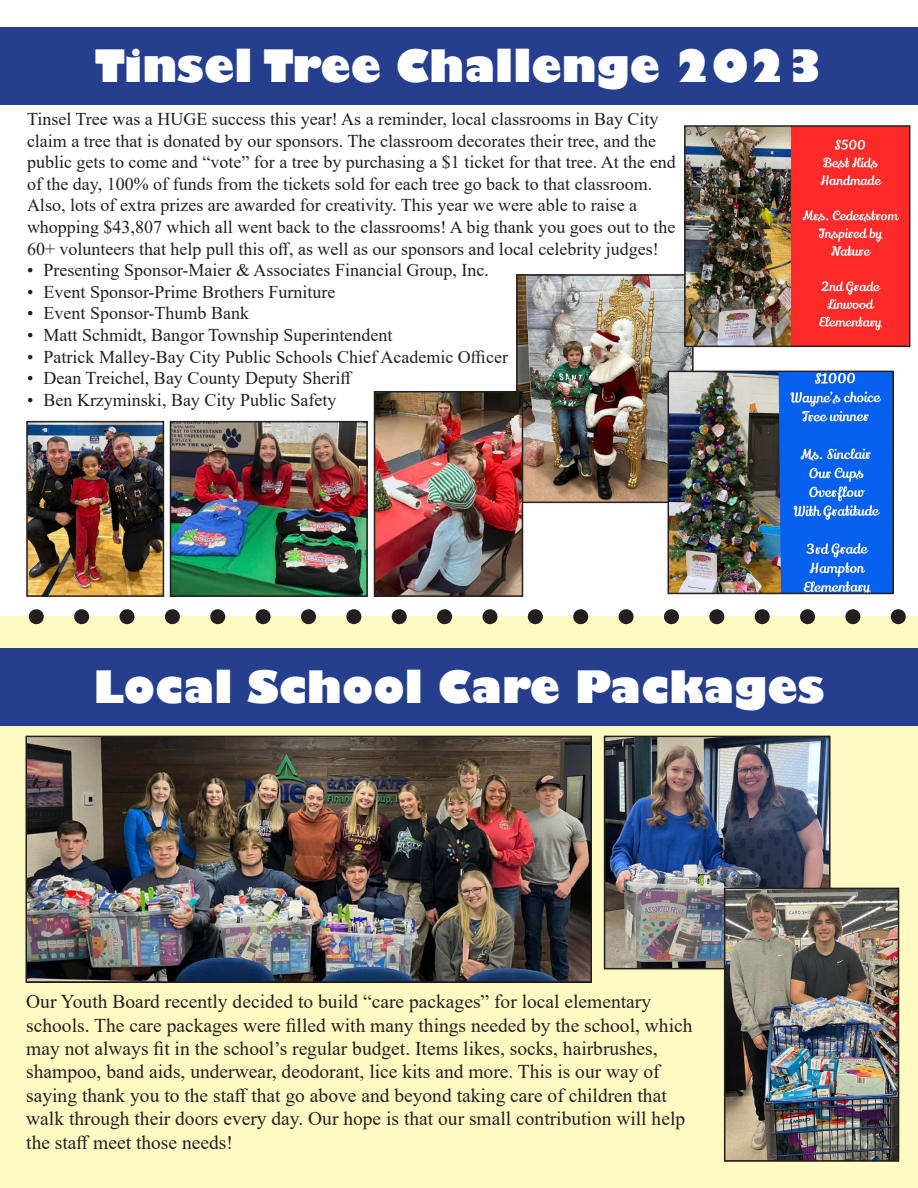
<style>
.page{position:relative;width:918px;height:1188px;background:#fff}
.page>*{position:absolute;margin:0;border:0;box-sizing:border-box;transform-origin:0 0}
.t1{font:800 43.5px "Gill Sans";color:#fff}
.t2{font:19.5px/23.4px "Times New Roman";color:#231f20}
.t3{font:18px/21.6px "Times New Roman";color:#231f20}
</style>
<div class="page">
<div style="left:0;top:617px;width:918px;height:571px;background:#fffac1"></div>
<div style="left:0;top:649px;width:918px;height:77px;background:#253f8e"></div>
<div style="left:0;top:27px;width:918px;height:77px;background:#253f8e"></div>
<svg style="left:36px;top:609px;width:882px;height:15px"></svg>
<img style="left:519px;top:277px;width:172px;height:223px">
<div style="left:516px;top:274px;width:178px;height:229px;border:2px solid #231f20"></div>
<img style="left:29px;top:424px;width:132px;height:170px">
<div style="left:26px;top:421px;width:138px;height:176px;border:2px solid #231f20"></div>
<img style="left:377px;top:394px;width:143px;height:200px">
<div style="left:374px;top:391px;width:149px;height:206px;border:2px solid #231f20"></div>
<img style="left:173px;top:424px;width:192px;height:170px">
<div style="left:170px;top:421px;width:198px;height:176px;border:2px solid #231f20"></div>
<img style="left:687px;top:128px;width:220px;height:216px">
<div style="left:684px;top:125px;width:226px;height:222px;border:2px solid #231f20"></div>
<img style="left:671px;top:374px;width:220px;height:217px">
<div style="left:668px;top:371px;width:226px;height:223px;border:2px solid #231f20"></div>
<img style="left:29px;top:739px;width:560px;height:241px">
<div style="left:26px;top:736px;width:566px;height:247px;border:2px solid #231f20"></div>
<img style="left:607px;top:739px;width:221px;height:227px">
<div style="left:604px;top:736px;width:227px;height:233px;border:2px solid #231f20"></div>
<img style="left:727px;top:891px;width:169px;height:268px">
<div style="left:724px;top:888px;width:175px;height:274px;border:2px solid #231f20"></div>
<p class="t1" style="left:95px;top:38px;width:730px">Tinsel Tree Challenge 2023</p>
<p class="t3" style="left:27px;top:108px;width:650px">Tinsel Tree was a HUGE success this year! As a reminder, local classrooms in Bay City claim a tree that is donated by our sponsors. The classroom decorates their tree, and the public gets to come and “vote” for a tree by purchasing a $1 ticket for that tree. At the end of the day, 100% of funds from the tickets sold for each tree go back to that classroom.<br>Also, lots of extra prizes are awarded for creativity. This year we were able to raise a whopping $43,807 which all went back to the classrooms! A big thank you goes out to the 60+ volunteers that help pull this off, as well as our sponsors and local celebrity judges!</p>
<p class="t3" style="left:27px;top:259px;width:464px">• Presenting Sponsor-Maier &amp; Associates Financial Group, Inc.</p>
<p class="t3" style="left:27px;top:280px;width:310px">• Event Sponsor-Prime Brothers Furniture</p>
<p class="t3" style="left:27px;top:302px;width:224px">• Event Sponsor-Thumb Bank</p>
<p class="t3" style="left:27px;top:324px;width:367px">• Matt Schmidt, Bangor Township Superintendent</p>
<p class="t3" style="left:27px;top:345px;width:483px">• Patrick Malley-Bay City Public Schools Chief Academic Officer</p>
<p class="t3" style="left:27px;top:367px;width:327px">• Dean Treichel, Bay County Deputy Sheriff</p>
<p class="t3" style="left:27px;top:388px;width:311px">• Ben Krzyminski, Bay City Public Safety</p>
<p class="t1" style="left:93px;top:660px;width:733px">Local School Care Packages</p>
<p class="t2" style="left:26px;top:989px;width:668px">Our Youth Board recently decided to build “care packages” for local elementary schools. The care packages were filled with many things needed by the school, which may not always fit in the school’s regular budget. Items likes, socks, hairbrushes, shampoo, band aids, underwear, deodorant, lice kits and more. This is our way of saying thank you to the staff that go above and beyond taking care of children that walk through their doors every day. Our hope is that our small contribution will help the staff meet those needs!</p>
</div>
